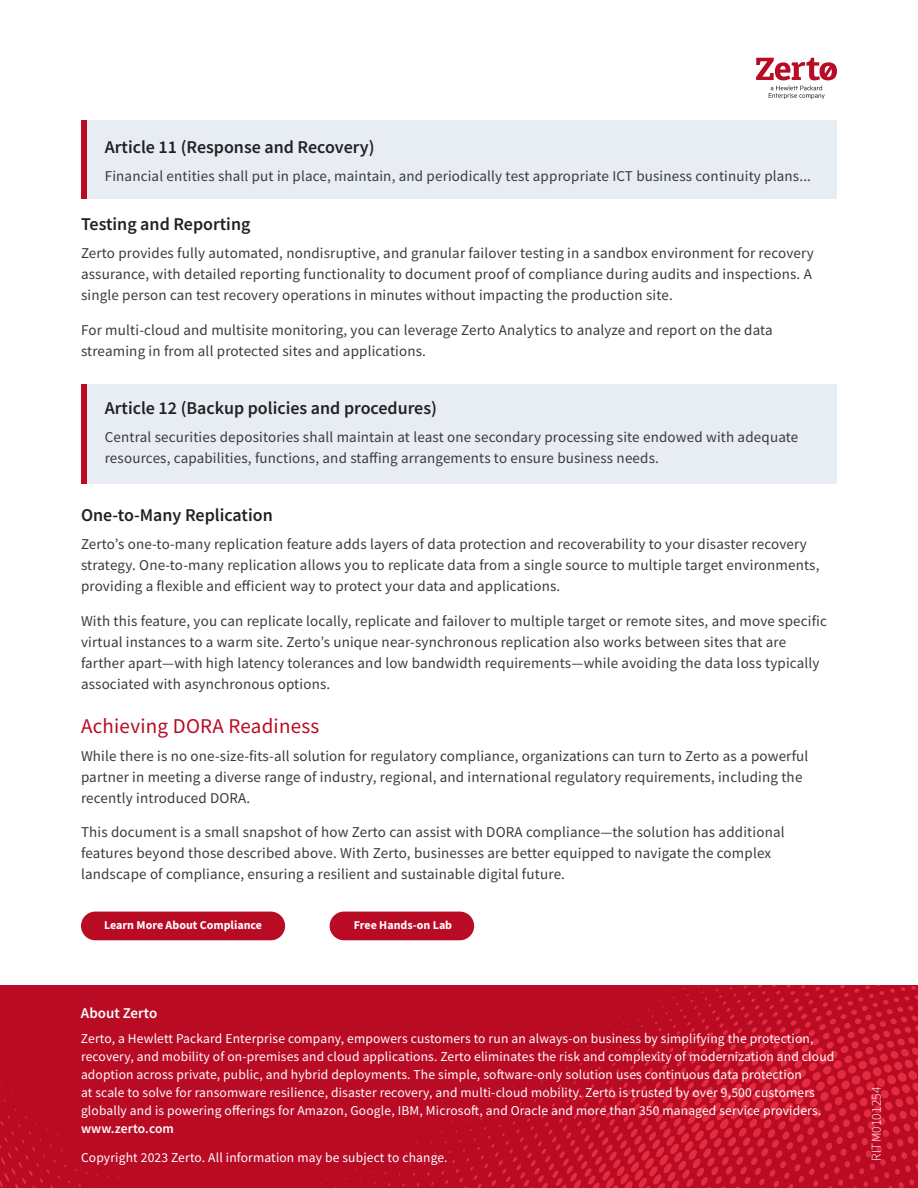
<style>
.page{position:relative;width:918px;height:1188px;background:#fff}
.page>*{position:absolute;margin:0;border:0;box-sizing:border-box;transform-origin:0 0}
.t1{font:21px "Source Sans Pro";letter-spacing:.01em;color:#b90b24}
.t2{font:600 18px "Source Sans Pro";color:#202122}
.t3{font:15px/21px "Source Sans Pro";letter-spacing:.01em;color:#373b41}
.t4{font:600 15px "Source Sans Pro";color:#fff}
.t5{font:13.5px/18px "Source Sans Pro";letter-spacing:.01em;color:#fff}
.t6{font:600 13.5px "Source Sans Pro";letter-spacing:.01em;color:#fff}
.t7{font:300 13.5px "Source Sans Pro";letter-spacing:.01em;color:#fff}
.t8{font:700 12px "Source Sans Pro";color:#fff}
</style>
<div class="page">
<svg style="left:0;top:986px;width:918px;height:202px;background:#bd0e26"></svg>
<svg style="left:756px;top:58px;width:81px;height:41px"></svg>
<div style="left:81px;top:120px;width:6px;height:79px;background:#b90b24"></div>
<div style="left:87px;top:120px;width:750px;height:79px;background:#e8edf3"></div>
<div style="left:81px;top:384px;width:6px;height:100px;background:#b90b24"></div>
<div style="left:87px;top:384px;width:750px;height:100px;background:#e8edf3"></div>
<div style="left:81px;top:912px;width:204px;height:28px;background:#b90b24;border-radius:14px"></div>
<div style="left:330px;top:912px;width:144px;height:28px;background:#b90b24;border-radius:14px"></div>
<p class="t2" style="left:105px;top:140px;width:271px">Article 11 (Response and Recovery)</p>
<p class="t3" style="left:105px;top:167px;width:708px">Financial entities shall put in place, maintain, and periodically test appropriate ICT business continuity plans...</p>
<p class="t2" style="left:81px;top:217px;width:171px">Testing and Reporting</p>
<p class="t3" style="left:81px;top:244px;width:734px">Zerto provides fully automated, nondisruptive, and granular failover testing in a sandbox environment for recovery assurance, with detailed reporting functionality to document proof of compliance during audits and inspections. A single person can test recovery operations in minutes without impacting the production site.</p>
<p class="t3" style="left:81px;top:320px;width:693px">For multi-cloud and multisite monitoring, you can leverage Zerto Analytics to analyze and report on the data streaming in from all protected sites and applications.</p>
<p class="t2" style="left:105px;top:401px;width:334px">Article 12 (Backup policies and procedures)</p>
<p class="t3" style="left:105px;top:426px;width:695px">Central securities depositories shall maintain at least one secondary processing site endowed with adequate resources, capabilities, functions, and sta昀昀ing arrangements to ensure business needs.</p>
<p class="t2" style="left:81px;top:508px;width:193px">One-to-Many Replication</p>
<p class="t3" style="left:81px;top:534px;width:740px">Zerto’s one-to-many replication feature adds layers of data protection and recoverability to your disaster recovery strategy. One-to-many replication allows you to replicate data from a single source to multiple target environments, providing a 昀氀exible and e昀昀icient way to protect your data and applications.</p>
<p class="t3" style="left:81px;top:610px;width:747px">With this feature, you can replicate locally, replicate and failover to multiple target or remote sites, and move speci昀椀c virtual instances to a warm site. Zerto’s unique near-synchronous replication also works between sites that are farther apart—with high latency tolerances and low bandwidth requirements—while avoiding the data loss typically associated with asynchronous options.</p>
<h1 class="t1" style="left:81px;top:718px;width:240px">Achieving DORA Readiness</h1>
<p class="t3" style="left:81px;top:745px;width:729px">While there is no one-size-昀椀ts-all solution for regulatory compliance, organizations can turn to Zerto as a powerful partner in meeting a diverse range of industry, regional, and international regulatory requirements, including the recently introduced DORA.</p>
<p class="t3" style="left:81px;top:823px;width:705px">This document is a small snapshot of how Zerto can assist with DORA compliance—the solution has additional features beyond those described above. With Zerto, businesses are better equipped to navigate the complex landscape of compliance, ensuring a resilient and sustainable digital future.</p>
<p class="t8" style="left:104px;top:921px;width:160px">Learn More About Compliance</p>
<p class="t8" style="left:354px;top:921px;width:100px">Free Hands-on Lab</p>
<p class="t4" style="left:81px;top:1004px;width:78px">About Zerto</p>
<p class="t5" style="left:81px;top:1031px;width:755px">Zerto, a Hewlett Packard Enterprise company, empowers customers to run an always-on business by simplifying the protection, recovery, and mobility of on-premises and cloud applications. Zerto eliminates the risk and complexity of modernization and cloud adoption across private, public, and hybrid deployments. The simple, so昀琀ware-only solution uses continuous data protection<br>at scale to solve for ransomware resilience, disaster recovery, and multi-cloud mobility. Zerto is trusted by over 9,500 customers globally and is powering o昀昀erings for Amazon, Google, IBM, Microso昀琀, and Oracle and more than 350 managed service providers.</p>
<p class="t6" style="left:81px;top:1120px;width:95px">www.zerto.com</p>
<p class="t5" style="left:81px;top:1149px;width:368px">Copyright 2023 Zerto. All information may be subject to change.</p>
<p class="t7" style="left:871px;top:1161px;width:75px;rotate:-90deg">RITM0101254</p>
</div>
